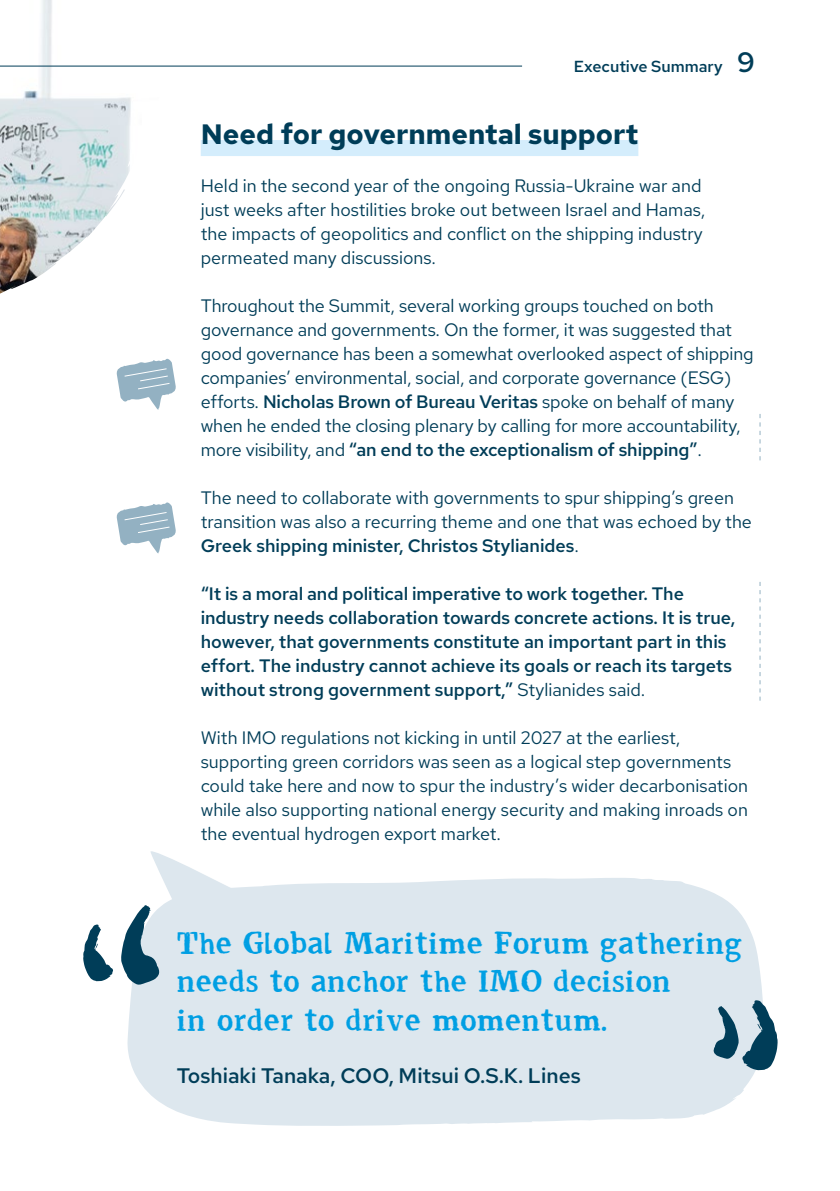
<style>
.page{position:relative;width:840px;height:1191px;background:#fff}
.page>*{position:absolute;margin:0;border:0;box-sizing:border-box;transform-origin:0 0}
.t1{font:32px/38.4px "Global Maritime Forum";color:#009fe3}
.t2{font:700 28px "Red Hat Text";color:#003d58}
.t3{font:600 21px "Red Hat Text";color:#003d58}
.t4{font:18px/24px "Red Hat Text";color:#003d58}
.t5{font:600 18px/24px "Red Hat Text";color:#003d58}
.t6{font:500 16px "Red Hat Text";color:#003d58}
.s1{font-size:28px}
.s2{font-weight:600}
.s3{font-weight:400}
</style>
<div class="page">
<svg style="left:759px;top:582px;width:1px;height:118px"></svg>
<svg style="left:759px;top:414px;width:1px;height:46px"></svg>
<svg style="left:116px;top:502px;width:60px;height:51px"></svg>
<svg style="left:117px;top:378px;width:59px;height:32px"></svg>
<div style="left:127px;top:878px;width:636px;height:248px;background:#dde7ee"></div>
<svg style="left:0;top:0;width:190px;height:378px"></svg>
<svg style="left:0;top:326px;width:19px;height:25px"></svg>
<hr style="left:0;top:66px;width:522px;height:1px;background:#003d58">
<div style="left:201px;top:140px;width:437px;height:16px;background:#d4edfc"></div>
<svg style="left:83px;top:924px;width:30px;height:57px"></svg>
<svg style="left:121px;top:851px;width:126px;height:134px"></svg>
<svg style="left:713px;top:1000px;width:64px;height:70px;background:#7b9bab"></svg>
<p class="t6" style="left:573px;top:56px;width:182px">Executive Summary <span class="s1">9</span></p>
<h2 class="t2" style="left:201px;top:115px;width:439px">Need for governmental support</h2>
<p class="t4" style="left:201px;top:173px;width:506px">Held in the second year of the ongoing Russia-Ukraine war and just weeks after hostilities broke out between Israel and Hamas, the impacts of geopolitics and conflict on the shipping industry permeated many discussions.</p>
<p class="t4" style="left:201px;top:293px;width:554px">Throughout the Summit, several working groups touched on both governance and governments. On the former, it was suggested that good governance has been a somewhat overlooked aspect of shipping companies’ environmental, social, and corporate governance (ESG) efforts. <span class="s2">Nicholas Brown of Bureau Veritas</span> spoke on behalf of many when he ended the closing plenary by calling for more accountability, more visibility, and <span class="s2">“an end to the exceptionalism of shipping”</span>.</p>
<p class="t4" style="left:201px;top:485px;width:552px">The need to collaborate with governments to spur shipping’s green transition was also a recurring theme and one that was echoed by the<br><span class="s2">Greek shipping minister, Christos Stylianides</span>.</p>
<p class="t5" style="left:201px;top:581px;width:535px">“It is a moral and political imperative to work together. The industry needs collaboration towards concrete actions. It is true, however, that governments constitute an important part in this effort. The industry cannot achieve its goals or reach its targets without strong government support,” <span class="s3">Stylianides said.</span></p>
<p class="t4" style="left:201px;top:725px;width:548px">With IMO regulations not kicking in until 2027 at the earliest, supporting green corridors was seen as a logical step governments could take here and now to spur the industry’s wider decarbonisation while also supporting national energy security and making inroads on the eventual hydrogen export market.</p>
<h1 class="t1" style="left:177px;top:921px;width:567px">The Global Maritime Forum gathering needs to anchor the IMO decision<br>in order to drive momentum.</h1>
<p class="t3" style="left:177px;top:1061px;width:405px">Toshiaki Tanaka, COO, Mitsui O.S.K. Lines</p>
</div>
